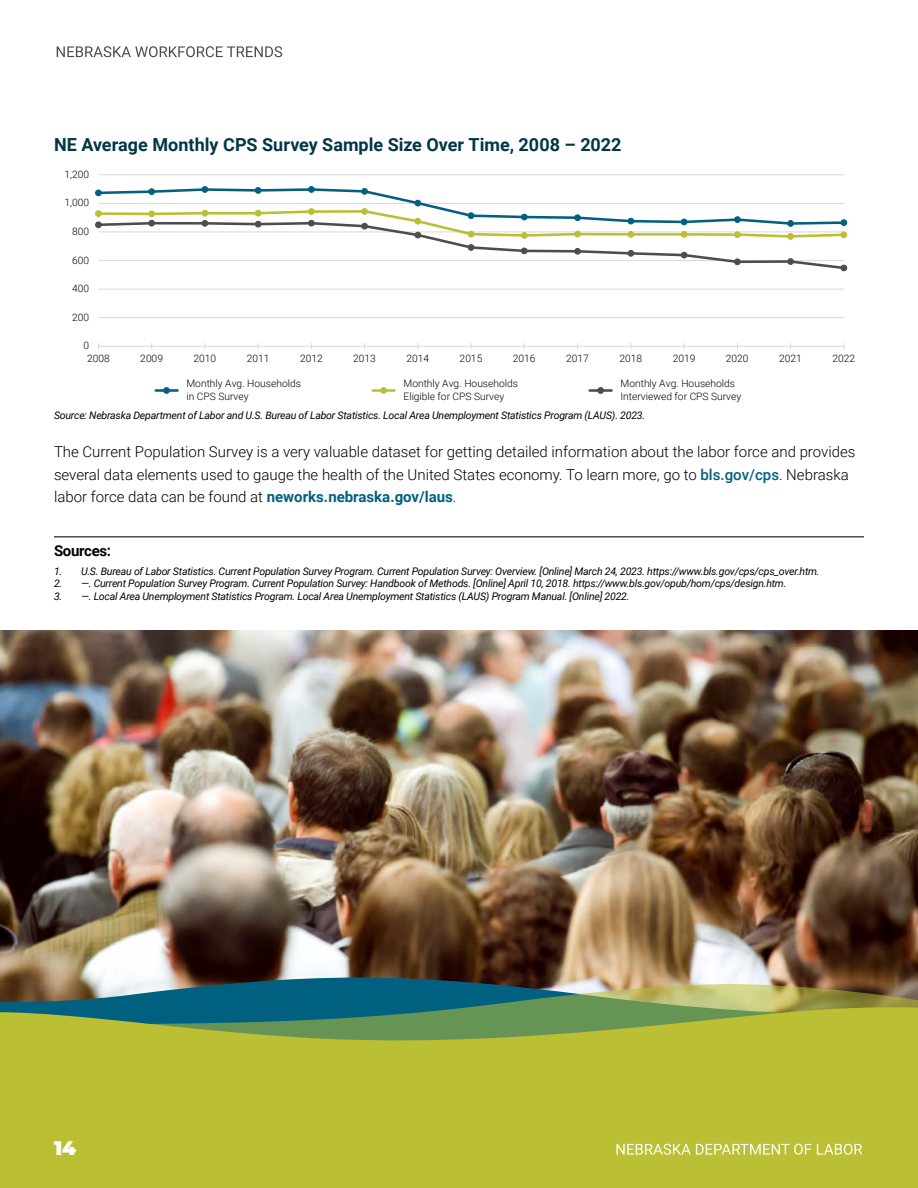
<style>
.page{position:relative;width:918px;height:1188px;background:#fff}
.page>*{position:absolute;margin:0;border:0;box-sizing:border-box;transform-origin:0 0}
.t1{font:900 19.5px "Montserrat";color:#fff}
.Subhead_2{font:700 18px "Roboto";color:#003748}
.Body{font:300 15px/22.5px "Roboto";color:#000}
.Sources{font:700 15px "Roboto";letter-spacing:-.02em;color:#000}
.Sources-2{font:italic 10.5px "Roboto";letter-spacing:-.02em;color:#000}
.t2{font:300 10.2px/12.3px "Roboto";color:#000}
.s1{font-weight:500;color:#00607f}
.s2{font-weight:700;color:#00607f}
</style>
<div class="page">
<svg style="left:57px;top:46px;width:225px;height:11px"></svg>
<img style="left:0;top:631px;width:918px;height:347px">
<hr style="left:156px;top:389px;width:22px;height:3px;background:#046080">
<div style="left:163px;top:387px;width:7px;height:7px;border:1px solid #046080;border-radius:50%"></div>
<hr style="left:98px;top:317px;width:746px;height:1px;background:#d9d9d9">
<hr style="left:98px;top:289px;width:746px;height:1px;background:#d9d9d9">
<hr style="left:98px;top:174px;width:746px;height:1px;background:#d9d9d9">
<hr style="left:98px;top:346px;width:746px;height:1px;background:#d9d9d9">
<div style="left:95px;top:190px;width:7px;height:6px;border:1px solid #046080;border-radius:50%"></div>
<div style="left:202px;top:186px;width:6px;height:7px;border:1px solid #046080;border-radius:50%"></div>
<div style="left:308px;top:186px;width:7px;height:7px;border:1px solid #046080;border-radius:50%"></div>
<div style="left:95px;top:210px;width:7px;height:7px;border:1px solid #babf33;border-radius:50%"></div>
<div style="left:95px;top:222px;width:7px;height:6px;border:1px solid #4d4d4f;border-radius:50%"></div>
<svg style="left:96px;top:187px;width:751px;height:84px"></svg>
<hr style="left:373px;top:389px;width:22px;height:3px;background:#babf33">
<div style="left:380px;top:387px;width:7px;height:7px;border:1px solid #babf33;border-radius:50%"></div>
<hr style="left:590px;top:389px;width:22px;height:3px;background:#4d4d4f">
<div style="left:597px;top:387px;width:7px;height:7px;border:1px solid #4d4d4f;border-radius:50%"></div>
<img style="left:0;top:978px;width:918px;height:5px">
<img style="left:0;top:983px;width:918px;height:23px">
<svg style="left:0;top:1006px;width:918px;height:182px;background:#adb838"></svg>
<hr style="left:54px;top:536px;width:810px;height:2px;background:#4d4d4f">
<svg style="left:616px;top:1144px;width:246px;height:11px;background:#cfd273"></svg>
<p class="Subhead_2" style="left:54px;top:132px;width:569px">NE Average Monthly CPS Survey Sample Size Over Time, 2008 – 2022</p>
<p class="t2" style="left:64px;top:168px;width:26px">1,200</p>
<p class="t2" style="left:64px;top:196px;width:26px">1,000</p>
<p class="t2" style="left:72px;top:225px;width:18px">800</p>
<p class="t2" style="left:72px;top:253px;width:18px">600</p>
<p class="t2" style="left:72px;top:282px;width:18px">400</p>
<p class="t2" style="left:72px;top:311px;width:18px">200</p>
<p class="t2" style="left:83px;top:339px;width:7px">0</p>
<p class="t2" style="left:87px;top:352px;width:24px">2008</p>
<p class="t2" style="left:140px;top:352px;width:24px">2009</p>
<p class="t2" style="left:194px;top:352px;width:24px">2010</p>
<p class="t2" style="left:247px;top:352px;width:24px">2011</p>
<p class="t2" style="left:300px;top:352px;width:24px">2012</p>
<p class="t2" style="left:353px;top:352px;width:24px">2013</p>
<p class="t2" style="left:406px;top:352px;width:24px">2014</p>
<p class="t2" style="left:460px;top:352px;width:24px">2015</p>
<p class="t2" style="left:513px;top:352px;width:24px">2016</p>
<p class="t2" style="left:566px;top:352px;width:24px">2017</p>
<p class="t2" style="left:619px;top:352px;width:24px">2018</p>
<p class="t2" style="left:673px;top:352px;width:24px">2019</p>
<p class="t2" style="left:726px;top:352px;width:24px">2020</p>
<p class="t2" style="left:779px;top:352px;width:24px">2021</p>
<p class="t2" style="left:832px;top:352px;width:24px">2022</p>
<p class="t2" style="left:403px;top:377px;width:116px">Monthly Avg. Households<br>Eligible for CPS Survey</p>
<p class="t2" style="left:621px;top:377px;width:122px">Monthly Avg. Households<br>Interviewed for CPS Survey</p>
<p class="t2" style="left:186px;top:377px;width:116px">Monthly Avg. Households in CPS Survey</p>
<p class="Sources-2" style="left:54px;top:408px;width:593px">Source: Nebraska Department of Labor and U.S. Bureau of Labor Statistics. Local Area Unemployment Statistics Program (LAUS). 2023.</p>
<p class="Body" style="left:54px;top:440px;width:803px">The Current Population Survey is a very valuable dataset for getting detailed information about the labor force and provides several data elements used to gauge the health of the United States economy. To learn more, go to <span class="s1">bls.gov/cps</span>. Nebraska labor force data can be found at <span class="s2">neworks.nebraska.gov/laus</span>.</p>
<p class="Sources" style="left:54px;top:540px;width:59px">Sources:</p>
<p class="Sources-2" style="left:54px;top:564px;width:767px">1. U.S. Bureau of Labor Statistics. Current Population Survey Program. Current Population Survey: Overview. [Online] March 24, 2023. https://www.bls.gov/cps/cps_over.htm.</p>
<p class="Sources-2" style="left:54px;top:576px;width:734px">2. —. Current Population Survey Program. Current Population Survey: Handbook of Methods. [Online] April 10, 2018. https://www.bls.gov/opub/hom/cps/design.htm.</p>
<p class="Sources-2" style="left:54px;top:589px;width:577px">3. —. Local Area Unemployment Statistics Program. Local Area Unemployment Statistics (LAUS) Program Manual. [Online] 2022.</p>
<p class="t1" style="left:54px;top:1133px;width:24px">14</p>
</div>
